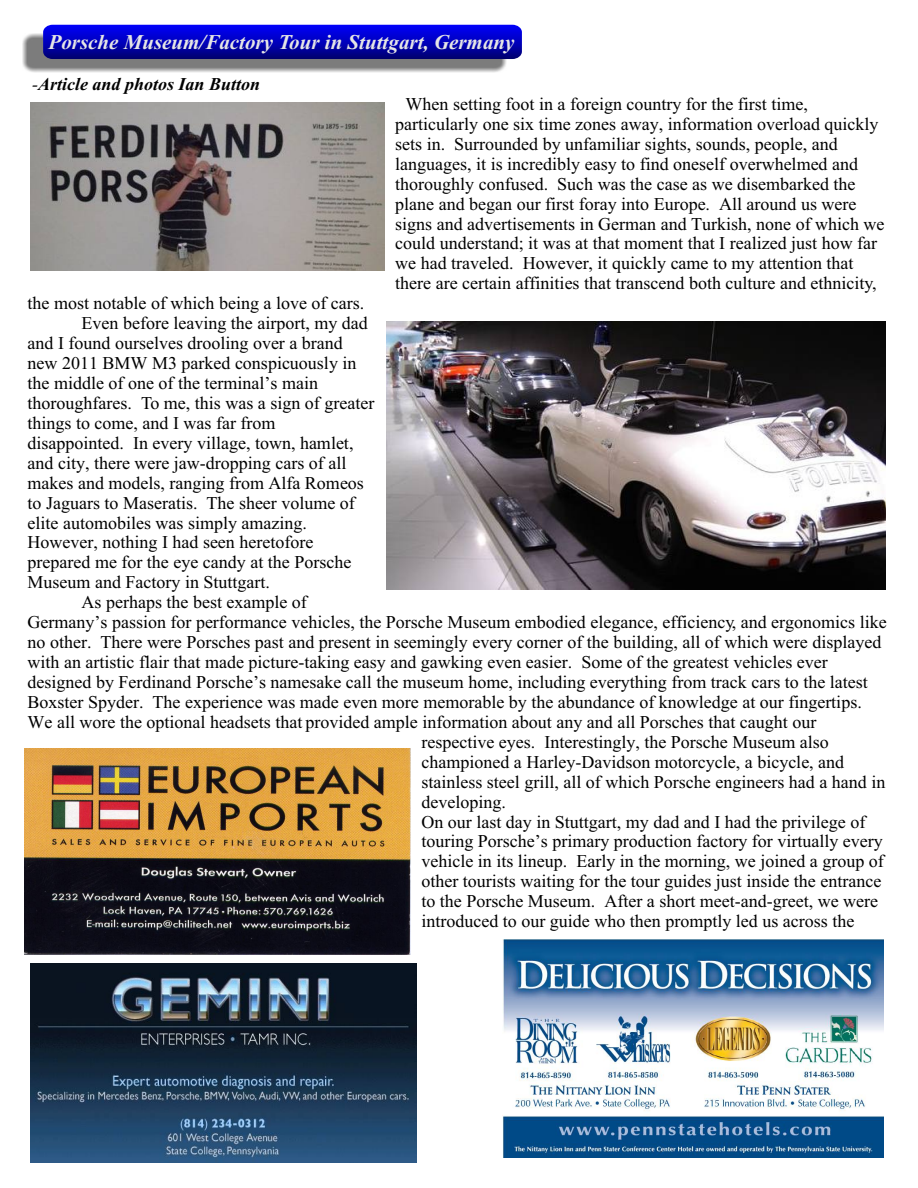
<style>
.page{position:relative;width:918px;height:1188px;background:#fff}
.page>*{position:absolute;margin:0;border:0;box-sizing:border-box;transform-origin:0 0}
.t1{font:italic 700 21px "Times New Roman";color:#e6e6e6}
.t2{font:18px/20px "Times New Roman";color:#000}
.t3{font:italic 700 18px "Times New Roman";color:#000}
.s1{font-weight:400}
</style>
<div class="page">
<img style="left:25px;top:749px;width:386px;height:205px">
<img style="left:31px;top:964px;width:386px;height:198px">
<img style="left:502px;top:940px;width:381px;height:217px">
<img style="left:23px;top:33px;width:484px;height:40px">
<img style="left:43px;top:25px;width:479px;height:34px">
<img style="left:31px;top:102px;width:353px;height:168px">
<img style="left:386px;top:321px;width:499px;height:268px">
<p class="t1" style="left:49px;top:35px;width:467px">Porsche Museum/Factory Tour in Stuttgart, Germany</p>
<p class="t3" style="left:32px;top:78px;width:230px"><span class="s1">-</span>Article and photos Ian Button</p>
<p class="t2" style="left:395px;top:96px;width:491px;text-indent:10px">When setting foot in a foreign country for the first time, particularly one six time zones away, information overload quickly sets in. Surrounded by unfamiliar sights, sounds, people, and languages, it is incredibly easy to find oneself overwhelmed and thoroughly confused. Such was the case as we disembarked the plane and began our first foray into Europe. All around us were signs and advertisements in German and Turkish, none of which we could understand; it was at that moment that I realized just how far we had traveled. However, it quickly came to my attention that there are certain affinities that transcend both culture and ethnicity,</p>
<p class="t2" style="left:28px;top:295px;width:338px">the most notable of which being a love of cars.</p>
<p class="t2" style="left:82px;top:315px;width:288px">Even before leaving the airport, my dad</p>
<p class="t2" style="left:28px;top:335px;width:317px">and I found ourselves drooling over a brand</p>
<p class="t2" style="left:28px;top:355px;width:330px">new 2011 BMW M3 parked conspicuously in</p>
<p class="t2" style="left:28px;top:375px;width:292px">the middle of one of the terminal’s main</p>
<p class="t2" style="left:28px;top:395px;width:348px">thoroughfares. To me, this was a sign of greater</p>
<p class="t2" style="left:28px;top:415px;width:249px">things to come, and I was far from</p>
<p class="t2" style="left:28px;top:435px;width:327px">disappointed. In every village, town, hamlet,</p>
<p class="t2" style="left:28px;top:454px;width:320px">and city, there were jaw-dropping cars of all</p>
<p class="t2" style="left:28px;top:474px;width:338px">makes and models, ranging from Alfa Romeos</p>
<p class="t2" style="left:28px;top:494px;width:329px">to Jaguars to Maseratis. The sheer volume of</p>
<p class="t2" style="left:28px;top:514px;width:281px">elite automobiles was simply amazing.</p>
<p class="t2" style="left:28px;top:534px;width:287px">However, nothing I had seen heretofore</p>
<p class="t2" style="left:28px;top:554px;width:325px">prepared me for the eye candy at the Porsche</p>
<p class="t2" style="left:28px;top:574px;width:244px">Museum and Factory in Stuttgart.</p>
<p class="t2" style="left:82px;top:594px;width:227px">As perhaps the best example of</p>
<p class="t2" style="left:28px;top:614px;width:861px">Germany’s passion for performance vehicles, the Porsche Museum embodied elegance, efficiency, and ergonomics like</p>
<p class="t2" style="left:28px;top:634px;width:855px">no other. There were Porsches past and present in seemingly every corner of the building, all of which were displayed</p>
<p class="t2" style="left:28px;top:654px;width:802px">with an artistic flair that made picture-taking easy and gawking even easier. Some of the greatest vehicles ever</p>
<p class="t2" style="left:28px;top:674px;width:842px">designed by Ferdinand Porsche’s namesake call the museum home, including everything from track cars to the latest</p>
<p class="t2" style="left:28px;top:694px;width:836px">Boxster Spyder. The experience was made even more memorable by the abundance of knowledge at our fingertips.</p>
<p class="t2" style="left:28px;top:714px;width:790px">We all wore the optional headsets that provided ample information about any and all Porsches that caught our</p>
<p class="t2" style="left:421px;top:734px;width:409px">respective eyes. Interestingly, the Porsche Museum also</p>
<p class="t2" style="left:421px;top:753px;width:424px">championed a Harley-Davidson motorcycle, a bicycle, and</p>
<p class="t2" style="left:421px;top:773px;width:465px">stainless steel grill, all of which Porsche engineers had a hand in</p>
<p class="t2" style="left:421px;top:793px;width:86px">developing.</p>
<p class="t2" style="left:421px;top:813px;width:445px">On our last day in Stuttgart, my dad and I had the privilege of</p>
<p class="t2" style="left:421px;top:833px;width:463px">touring Porsche’s primary production factory for virtually every</p>
<p class="t2" style="left:421px;top:853px;width:464px">vehicle in its lineup. Early in the morning, we joined a group of</p>
<p class="t2" style="left:421px;top:873px;width:461px">other tourists waiting for the tour guides just inside the entrance</p>
<p class="t2" style="left:421px;top:893px;width:458px">to the Porsche Museum. After a short meet-and-greet, we were</p>
<p class="t2" style="left:421px;top:913px;width:434px">introduced to our guide who then promptly led us across the</p>
</div>
